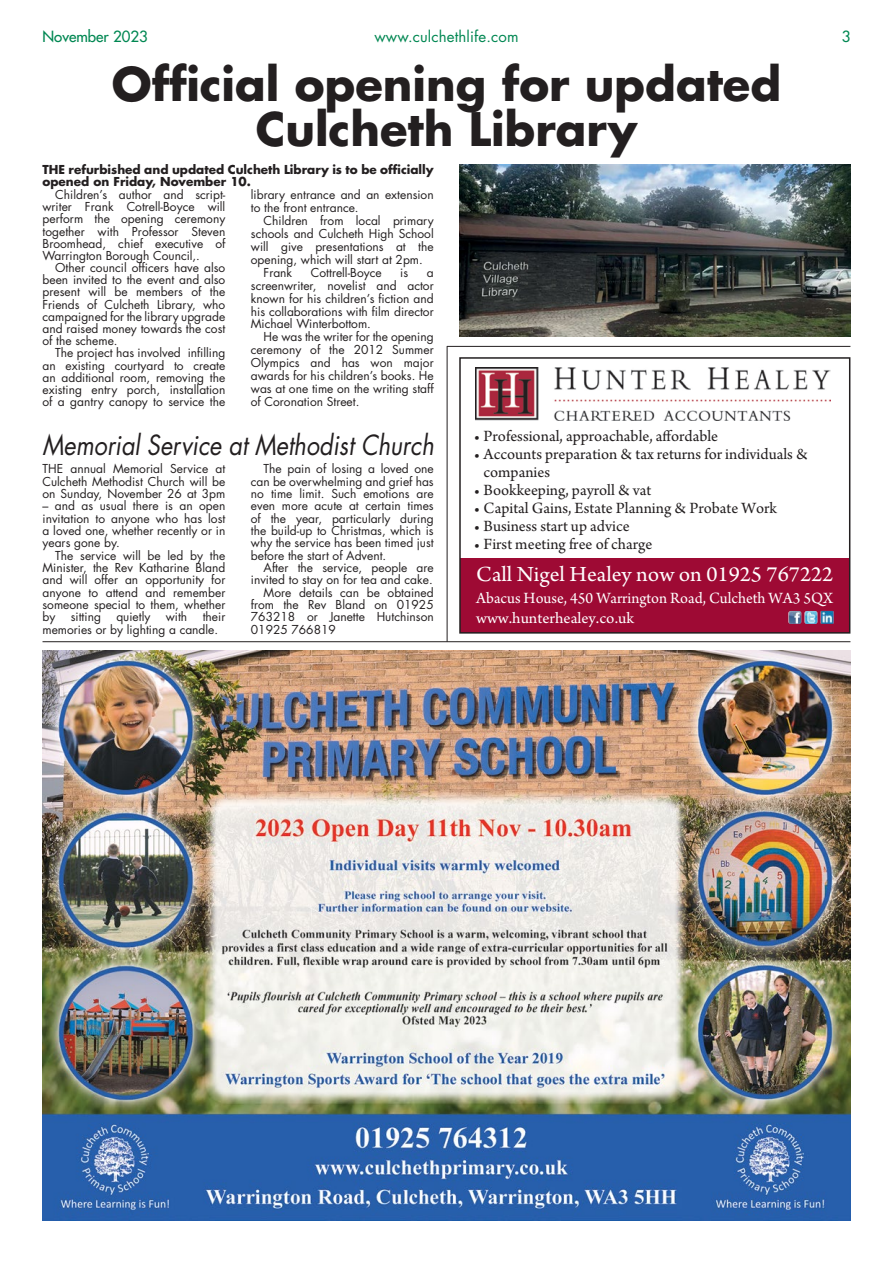
<style>
.page{position:relative;width:893px;height:1263px;background:#fff}
.page>*{position:absolute;margin:0;border:0;box-sizing:border-box;transform-origin:0 0}
.t1{font:700 45px/45px "Futura Std";color:#231f20;text-align:center}
.t2{font:italic 27px "Futura Std";color:#231f20;scale:.87 1}
.t3{font:22.8px "Arno Pro";color:#fff}
.t4{font:16.5px/18.1px "Arno Pro";color:#231f20}
.t5{font:16.5px/20.5px "Arno Pro";color:#fff}
.t6{font:15px "Futura Std";letter-spacing:.01em;color:#008752}
.t7{font:500 15px "Futura Std";color:#008752}
.t8{font:12px/12.3px "Futura Std";color:#231f20;text-align:justify}
.t9{font:700 12px/12px "Futura Std";color:#231f20}
</style>
<div class="page">
<hr style="left:43px;top:641px;width:807px;height:1px;background:#231f20">
<hr style="left:447px;top:346px;width:403px;height:1px;background:#231f20">
<hr style="left:447px;top:346px;width:1px;height:296px;background:#231f20">
<div style="left:460px;top:558px;width:389px;height:75px;background:#9e0a34"></div>
<div style="left:459px;top:357px;width:391px;height:277px;border:2px solid #231f20"></div>
<img style="left:476px;top:367px;width:354px;height:54px">
<img style="left:804px;top:611px;width:30px;height:13px">
<img style="left:459px;top:165px;width:391px;height:171px">
<img style="left:43px;top:651px;width:807px;height:569px">
<p class="t7" style="left:43px;top:27px;width:107px">November 2023</p>
<p class="t6" style="left:374px;top:27px;width:146px">www.culchethlife.com</p>
<p class="t7" style="left:842px;top:27px;width:10px">3</p>
<h1 class="t1" style="left:112px;top:61px;width:671px">Official opening for updated<br>Culcheth Library</h1>
<p class="t9" style="left:43px;top:163px;width:393px">THE refurbished and updated Culcheth Library is to be officially opened on Friday, November 10.</p>
<p class="t8" style="left:43px;top:189px;width:184px;text-indent:13px">Children’s author and script&shy;writer Frank Cotrell-Boyce will perform the opening ceremony together with Professor Steven Broomhead, chief executive of Warrington Borough Council,.</p>
<p class="t8" style="left:43px;top:262px;width:184px;text-indent:13px">Other council officers have also been invited to the event and also present will be members of the Friends of Culcheth Library, who campaigned for the library upgrade and raised money towards the cost of the scheme.</p>
<p class="t8" style="left:43px;top:347px;width:184px;text-indent:13px">The project has involved infilling an existing courtyard to create an additional room, removing the existing entry porch, installation of a gantry canopy to service the</p>
<p class="t8" style="left:251px;top:188px;width:184px;line-height:12.9px">library entrance and an extension to the front entrance.</p>
<p class="t8" style="left:264px;top:214px;width:172px">Children from local primary</p>
<p class="t8" style="left:251px;top:227px;width:184px">schools and Culcheth High School</p>
<p class="t8" style="left:251px;top:240px;width:184px">will give presentations at the</p>
<p class="t8" style="left:251px;top:253px;width:173px">opening, which will start at 2pm.</p>
<p class="t8" style="left:264px;top:266px;width:30px">Frank</p>
<p class="t8" style="left:311px;top:266px;width:72px">Cottrell-Boyce</p>
<p class="t8" style="left:400px;top:266px;width:9px">is</p>
<p class="t8" style="left:251px;top:266px;width:184px;line-height:12.9px;text-indent:176px">a screenwriter, novelist and actor known for his children’s fiction and his collaborations with film director Michael Winterbottom.</p>
<p class="t8" style="left:251px;top:331px;width:184px;line-height:12.9px;text-indent:13px">He was the writer for the opening ceremony of the 2012 Summer Olympics and has won major awards for his children’s books. He was at one time on the writing staff of Coronation Street.</p>
<h2 class="t2" style="left:43px;top:428px;width:451px">Memorial Service at Methodist Church</h2>
<p class="t8" style="left:43px;top:463px;width:184px">THE annual Memorial Service at Culcheth Methodist Church will be on Sunday, November 26 at 3pm</p>
<p class="t8" style="left:43px;top:500px;width:184px">– and as usual there is an open invitation to anyone who has lost a loved one, whether recently or in years gone by.</p>
<p class="t8" style="left:43px;top:549px;width:184px;text-indent:13px">The service will be led by the Minister, the Rev Katharine Bland and will offer an opportunity for anyone to attend and remember someone special to them, whether by</p>
<p class="t8" style="left:43px;top:611px;width:184px;text-indent:160px">their memories or by lighting a candle.</p>
<p class="t8" style="left:71px;top:611px;width:32px">sitting</p>
<p class="t8" style="left:116px;top:611px;width:36px">quietly</p>
<p class="t8" style="left:166px;top:611px;width:23px">with</p>
<p class="t8" style="left:251px;top:463px;width:184px;text-indent:13px">The pain of losing a loved one can be overwhelming and grief has no time limit. Such emotions are even more acute at certain times of the year, particularly during the build-up to Christmas, which is why the service has been timed just before the start of Advent.</p>
<p class="t8" style="left:264px;top:561px;width:172px">After the service, people are</p>
<p class="t8" style="left:251px;top:574px;width:183px">invited to stay on for tea and cake.</p>
<p class="t8" style="left:264px;top:586px;width:172px">More details can be obtained</p>
<p class="t8" style="left:251px;top:598px;width:184px">from the Rev Bland on 01925</p>
<p class="t8" style="left:251px;top:611px;width:184px">763218 or Janette Hutchinson</p>
<p class="t8" style="left:251px;top:623px;width:87px">01925 766819</p>
<h3 class="t4" style="left:474px;top:427px;width:246px">• Professional, approachable, affordable</h3>
<h3 class="t4" style="left:483px;top:445px;width:326px;text-indent:-9px">• Accounts preparation &amp; tax returns for individuals &amp; companies</h3>
<h3 class="t4" style="left:474px;top:482px;width:179px">• Bookkeeping, payroll &amp; vat</h3>
<h3 class="t4" style="left:474px;top:500px;width:304px">• Capital Gains, Estate Planning &amp; Probate Work</h3>
<h3 class="t4" style="left:474px;top:518px;width:157px">• Business start up advice</h3>
<h3 class="t4" style="left:474px;top:536px;width:180px">• First meeting free of charge</h3>
<h3 class="t3" style="left:476px;top:561px;width:359px">Call Nigel Healey now on 01925 767222</h3>
<h3 class="t5" style="left:476px;top:588px;width:358px">Abacus House, 450 Warrington Road, Culcheth WA3 5QX www.hunterhealey.co.uk</h3>
</div>
